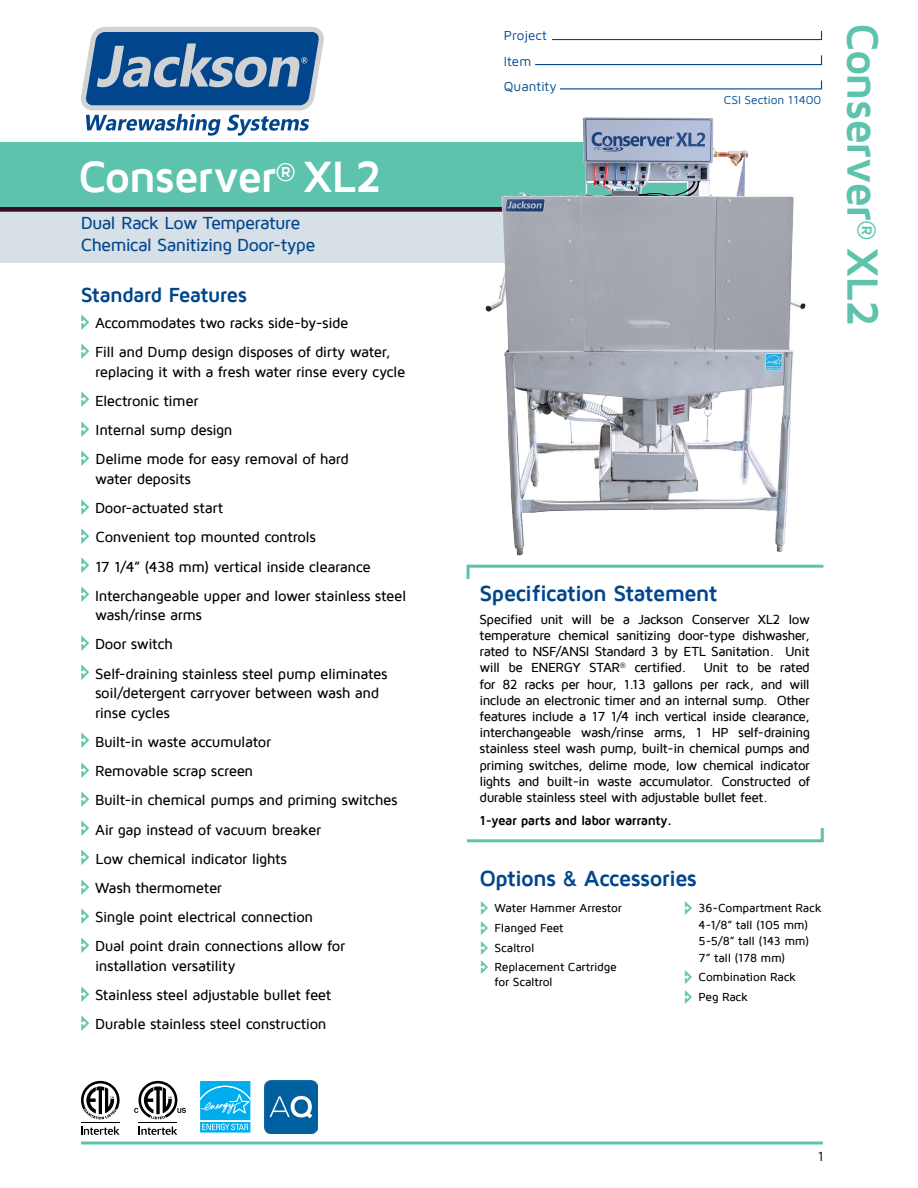
<style>
.page{position:relative;width:918px;height:1188px;background:#fff}
.page>*{position:absolute;margin:0;border:0;box-sizing:border-box;transform-origin:0 0}
.t1{font:700 45px "Maven Pro";letter-spacing:-.035em;color:#fff}
.t2{font:700 45px "Maven Pro";letter-spacing:-.035em;color:#5dc3ad}
.t3{font:700 22.5px "Maven Pro";letter-spacing:-.04em;color:#01468c}
.t4{font:700 21px "Maven Pro";letter-spacing:-.04em;color:#01468c}
.t5{font:500 18px/21.6px "Maven Pro";letter-spacing:-.04em;color:#01468c}
.t6{font:500 15px/29.2px "Maven Pro";letter-spacing:-.03em;color:#000}
.t7{font:500 13.5px/16.2px "Maven Pro";letter-spacing:-.04em;color:#000;text-align:justify}
.t8{font:700 13.5px "Maven Pro";letter-spacing:-.035em;color:#000}
.t9{font:13.5px/25.5px "Maven Pro";color:#01468c}
.t10{font:500 13.5px "Maven Pro";color:#231f20}
.t11{font:500 12px/19.8px "Maven Pro";letter-spacing:-.02em;color:#000}
.t12{font:12px "Maven Pro";color:#01498e}
</style>
<div class="page">
<div style="left:0;top:189px;width:693px;height:73px;background:#d7dfe7"></div>
<div style="left:0;top:206px;width:669px;height:6px;background:#360e21"></div>
<svg style="left:81px;top:27px;width:243px;height:109px"></svg>
<svg style="left:535px;top:55px;width:288px;height:11px"></svg>
<svg style="left:551px;top:30px;width:272px;height:11px"></svg>
<div style="left:0;top:143px;width:693px;height:64px;background:#5dc3ad"></div>
<hr style="left:81px;top:1142px;width:742px;height:3px;background:#5dc3ad">
<svg style="left:466px;top:568px;width:4px;height:11px"></svg>
<img style="left:392px;top:80px;width:432px;height:488px">
<svg style="left:466px;top:828px;width:358px;height:15px"></svg>
<svg style="left:200px;top:1081px;width:51px;height:52px"></svg>
<svg style="left:138px;top:1127px;width:39px;height:8px"></svg>
<hr style="left:138px;top:1122px;width:39px;height:1px;background:#000">
<svg style="left:134px;top:1081px;width:52px;height:38px"></svg>
<svg style="left:81px;top:1127px;width:39px;height:8px"></svg>
<hr style="left:81px;top:1122px;width:39px;height:1px;background:#000">
<svg style="left:81px;top:1081px;width:39px;height:39px"></svg>
<img style="left:265px;top:1081px;width:53px;height:53px">
<h1 class="t1" style="left:78px;top:153px;width:305px">Conserver<sup>®</sup> XL2</h1>
<p class="t5" style="left:81px;top:212px;width:236px">Dual Rack Low Temperature<br>Chemical Sanitizing Door-type</p>
<h3 class="t4" style="left:81px;top:284px;width:168px">Standard Features</h3>
<p class="t6" style="left:95px;top:308px;width:297px">Accommodates two racks side-by-side<br>Fill and Dump design disposes of dirty water,</p>
<p class="t6" style="left:95px;top:357px;width:312px">replacing it with a fresh water rinse every cycle<br>Electronic timer<br>Internal sump design<br>Delime mode for easy removal of hard</p>
<p class="t6" style="left:95px;top:464px;width:313px">water deposits<br>Door-actuated start<br>Convenient top mounted controls<br>17 1/4” (438 mm) vertical inside clearance<br>Interchangeable upper and lower stainless steel</p>
<p class="t6" style="left:95px;top:601px;width:294px">wash/rinse arms<br>Door switch<br>Self-draining stainless steel pump eliminates</p>
<p class="t6" style="left:95px;top:684px;width:286px;line-height:19.5px">soil/detergent carryover between wash and rinse cycles</p>
<p class="t6" style="left:95px;top:727px;width:304px">Built-in waste accumulator<br>Removable scrap screen<br>Built-in chemical pumps and priming switches<br>Air gap instead of vacuum breaker<br>Low chemical indicator lights<br>Wash thermometer<br>Single point electrical connection<br>Dual point drain connections allow for</p>
<p class="t6" style="left:95px;top:951px;width:238px">installation versatility<br>Stainless steel adjustable bullet feet<br>Durable stainless steel construction</p>
<p class="t9" style="left:504px;top:22px;width:55px">Project<br>Item<br>Quantity</p>
<p class="t12" style="left:724px;top:92px;width:99px">CSI Section 11400</p>
<h1 class="t2" style="left:886px;top:23px;width:305px;rotate:90deg">Conserver<sup>®</sup> XL2</h1>
<h2 class="t3" style="left:480px;top:581px;width:240px">Specification Statement</h2>
<p class="t7" style="left:480px;top:611px;width:332px">Specified unit will be a Jackson Conserver XL2 low temperature chemical sanitizing door-type dishwasher, rated to NSF/ANSI Standard 3 by ETL Sanitation. Unit will be ENERGY STAR<sup>®</sup> certified.</p>
<p class="t7" style="left:480px;top:660px;width:332px;text-indent:224px">Unit to be rated for 82 racks per hour, 1.13 gallons per rack, and will include an electronic timer and an internal sump. Other features include a 17 1/4 inch vertical inside clearance, interchangeable wash/rinse arms, 1 HP self-draining stainless steel wash pump, built-in chemical pumps and priming switches, delime mode, low chemical indicator lights and built-in waste accumulator. Constructed of durable stainless steel with adjustable bullet feet.</p>
<p class="t8" style="left:480px;top:813px;width:194px">1-year parts and labor warranty.</p>
<h2 class="t3" style="left:480px;top:866px;width:219px">Options &amp; Accessories</h2>
<p class="t11" style="left:495px;top:898px;width:129px">Water Hammer Arrestor<br>Flanged Feet<br>Scaltrol<br>Replacement Cartridge</p>
<p class="t11" style="left:495px;top:972px;width:60px">for Scaltrol</p>
<p class="t11" style="left:699px;top:900px;width:125px;line-height:16.5px">36-Compartment Rack<br>4-1/8” tall (105 mm)<br>5-5/8” tall (143 mm)<br>7” tall (178 mm)</p>
<p class="t11" style="left:699px;top:968px;width:99px">Combination Rack<br>Peg Rack</p>
<p class="t10" style="left:818px;top:1149px;width:8px">1</p>
</div>
